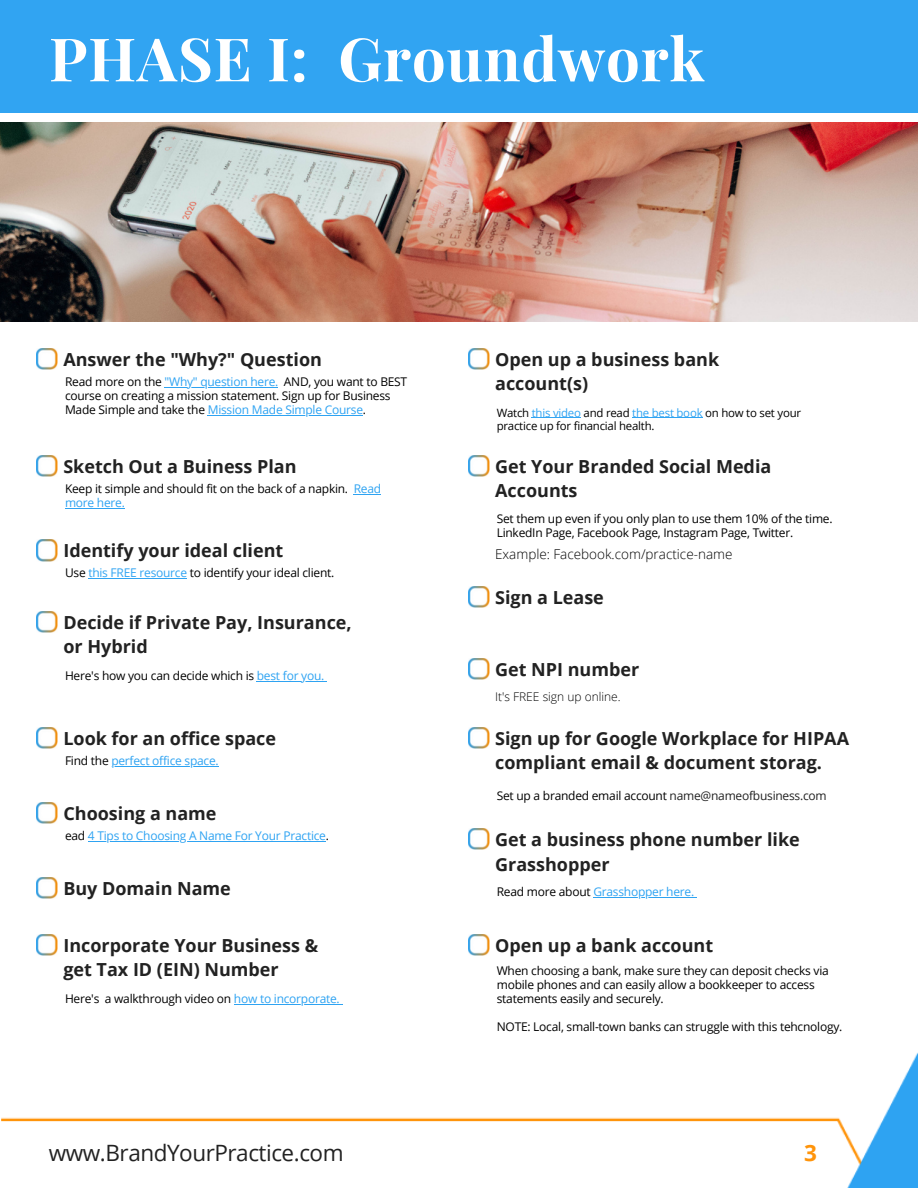
<style>
.page{position:relative;width:918px;height:1188px;background:#fff}
.page>*{position:absolute;margin:0;border:0;box-sizing:border-box;transform-origin:0 0}
.t1{font:700 60px "Playfair Display";letter-spacing:.015em;color:#fff}
.t2{font:22.5px "Open Sans";letter-spacing:-.02em;color:#222}
.t3{font:700 22.5px "Open Sans";color:#ff940a}
.t4{font:700 18px/24.8px "Open Sans";color:#222}
.t5{font:300 13.5px "Open Sans";color:#000}
.t6{font:12px/14px "Open Sans";letter-spacing:-.02em;color:#000}
.t7{font:12px "Open Sans";letter-spacing:-.02em;color:#2ea3f2}
.t8{font:300 12px "Open Sans";color:#000}
.t9{font:11.4px/13.4px "Open Sans";letter-spacing:-.02em;color:#000}
.s1{color:#2ea3f2}
.s2{color:#31a4f2}
.s3{color:#000}
.s4{color:#222}
</style>
<div class="page">
<img style="left:0;top:122px;width:918px;height:199px">
<img style="left:1px;top:1052px;width:917px;height:136px">
<div style="left:0;top:0;width:918px;height:112px;background:#31a4f2"></div>
<img style="left:37px;top:348px;width:21px;height:22px">
<hr style="left:165px;top:387px;width:113px;height:1px;background:#2ea3f2">
<hr style="left:208px;top:415px;width:155px;height:1px;background:#2ea3f2">
<img style="left:37px;top:455px;width:21px;height:22px">
<svg style="left:354px;top:494px;width:27px;height:1px"></svg>
<hr style="left:65px;top:508px;width:60px;height:1px;background:#2ea3f2">
<img style="left:37px;top:540px;width:21px;height:21px">
<hr style="left:88px;top:578px;width:99px;height:1px;background:#31a4f2">
<img style="left:37px;top:611px;width:21px;height:22px">
<hr style="left:257px;top:681px;width:67px;height:1px;background:#2ea3f2">
<img style="left:37px;top:727px;width:21px;height:22px">
<hr style="left:111px;top:766px;width:108px;height:1px;background:#2ea3f2">
<img style="left:37px;top:803px;width:21px;height:21px">
<hr style="left:88px;top:841px;width:238px;height:1px;background:#2ea3f2">
<img style="left:37px;top:934px;width:21px;height:22px">
<hr style="left:234px;top:1004px;width:106px;height:1px;background:#2ea3f2">
<img style="left:468px;top:348px;width:22px;height:22px">
<hr style="left:532px;top:417px;width:36px;height:1px;background:#31a4f2">
<svg style="left:568px;top:417px;width:13px;height:1px"></svg>
<hr style="left:632px;top:417px;width:70px;height:1px;background:#2ea3f2">
<img style="left:468px;top:727px;width:22px;height:22px">
<img style="left:468px;top:455px;width:22px;height:22px">
<img style="left:468px;top:586px;width:22px;height:22px">
<img style="left:468px;top:658px;width:22px;height:22px">
<img style="left:468px;top:829px;width:22px;height:21px">
<hr style="left:593px;top:897px;width:101px;height:1px;background:#2ea3f2">
<img style="left:468px;top:934px;width:22px;height:22px">
<img style="left:37px;top:878px;width:21px;height:21px">
<p class="t1" style="left:49px;top:17px;width:657px">PHASE I: Groundwork</p>
<p class="t4" style="left:63px;top:346px;width:260px">Answer the "Why?" Question</p>
<p class="t6" style="left:65px;top:374px;width:344px">Read more on the <span class="s1">"Why" question here.</span> AND, you want to BEST course on creating a mission statement. Sign up for Business<br>Made Simple and take the <span class="s1">Mission Made Simple Course</span>.</p>
<p class="t4" style="left:63px;top:453px;width:235px">Sketch Out a Buiness Plan</p>
<p class="t6" style="left:65px;top:481px;width:318px">Keep it simple and should fit on the back of a napkin. <span class="s1">Read more here.</span></p>
<p class="t4" style="left:63px;top:538px;width:221px">Identify your ideal client</p>
<p class="t6" style="left:65px;top:566px;width:271px">Use <span class="s2">this FREE resource</span> to identify your ideal client.</p>
<p class="t4" style="left:63px;top:609px;width:290px">Decide if Private Pay, Insurance,</p>
<p class="t4" style="left:63px;top:634px;width:86px">or Hybrid</p>
<p class="t6" style="left:65px;top:668px;width:261px">Here's how you can decide which is <span class="s1">best for you.</span></p>
<p class="t4" style="left:63px;top:725px;width:214px">Look for an office space</p>
<p class="t7" style="left:65px;top:753px;width:155px"><span class="s3">Find the</span> perfect office space.</p>
<p class="t4" style="left:63px;top:801px;width:155px">Choosing a name</p>
<p class="t7" style="left:65px;top:827px;width:265px"><span class="s3">ead</span> 4 Tips to Choosing A Name For Your Practice<span class="s3">.</span></p>
<p class="t4" style="left:63px;top:876px;width:169px">Buy Domain Name</p>
<p class="t4" style="left:63px;top:932px;width:256px">Incorporate Your Business &amp;</p>
<p class="t4" style="left:63px;top:957px;width:217px">get Tax ID (EIN) Number</p>
<p class="t6" style="left:65px;top:991px;width:276px">Here's a walkthrough video on <span class="s1">how to incorporate.</span></p>
<p class="t4" style="left:495px;top:346px;width:226px">Open up a business bank</p>
<p class="t4" style="left:495px;top:371px;width:95px">account(s)</p>
<p class="t9" style="left:497px;top:405px;width:306px">Watch <span class="s2">this video</span> and read <span class="s1">the best book</span> on how to set your practice up for financial health.</p>
<p class="t4" style="left:495px;top:453px;width:278px">Get Your Branded Social Media<br>Accounts</p>
<p class="t6" style="left:497px;top:511px;width:337px">Set them up even if you only plan to use them 10% of the time.<br>LinkedIn Page, Facebook Page, Instagram Page, Twitter.</p>
<p class="t5" style="left:495px;top:545px;width:239px">Example: Facebook.com/practice-name</p>
<p class="t4" style="left:495px;top:584px;width:110px">Sign a Lease</p>
<p class="t4" style="left:495px;top:656px;width:146px">Get NPI number</p>
<p class="t8" style="left:495px;top:689px;width:127px">It's FREE sign up online.</p>
<p class="t4" style="left:495px;top:725px;width:355px">Sign up for Google Workplace for HIPAA compliant email &amp; document storag.</p>
<p class="t6" style="left:497px;top:788px;width:331px">Set up a branded email account <span class="s4">name@nameofbusiness.com</span></p>
<p class="t4" style="left:495px;top:826px;width:306px">Get a business phone number like<br>Grasshopper</p>
<p class="t7" style="left:497px;top:884px;width:199px"><span class="s3">Read more about</span> Grasshopper here.</p>
<p class="t4" style="left:495px;top:932px;width:220px">Open up a bank account</p>
<p class="t6" style="left:497px;top:963px;width:334px">When choosing a bank, make sure they can deposit checks via mobile phones and can easily allow a bookkeeper to access statements easily and securely.</p>
<p class="t6" style="left:497px;top:1019px;width:347px">NOTE: Local, small-town banks can struggle with this tehcnology.</p>
<p class="t2" style="left:49px;top:1137px;width:296px">www.BrandYourPractice.com</p>
<p class="t3" style="left:804px;top:1137px;width:14px">3</p>
</div>
